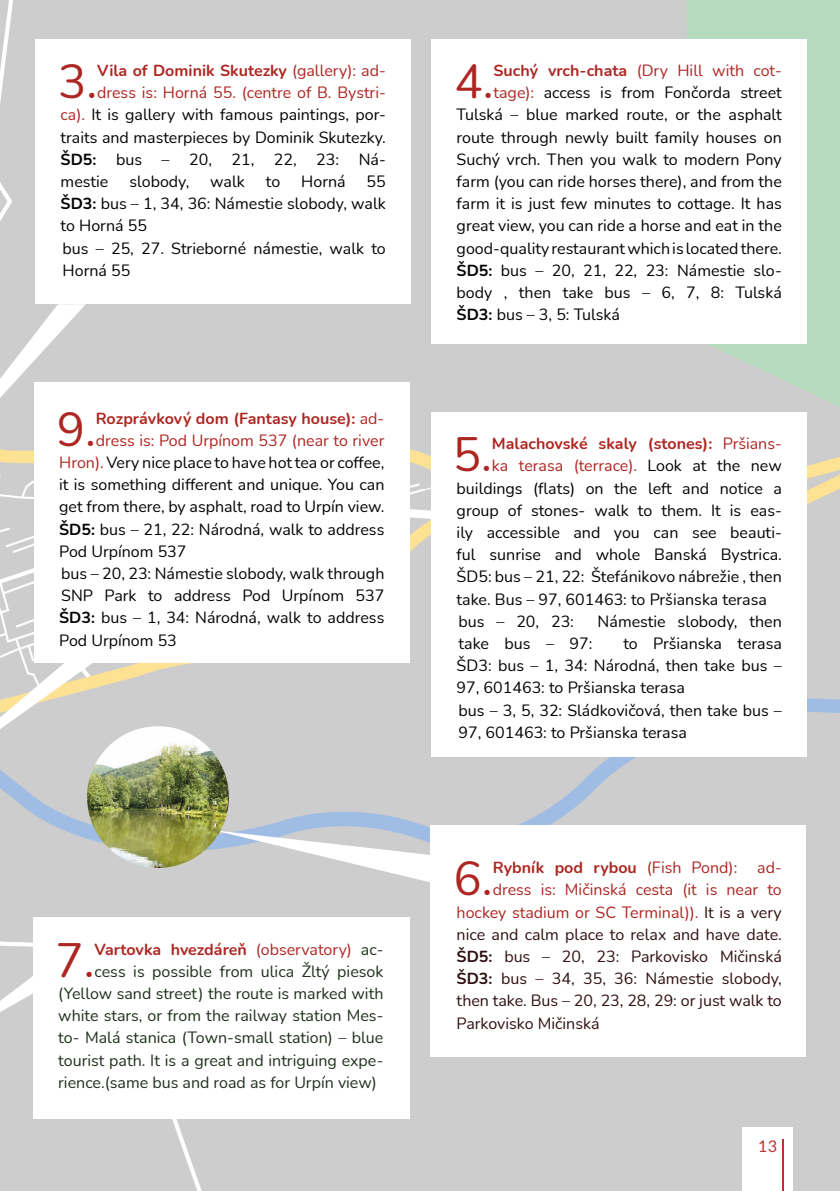
<style>
.page{position:relative;width:840px;height:1191px;background:#fff}
.page>*{position:absolute;margin:0;border:0;box-sizing:border-box;transform-origin:0 0}
.t1{font:47.2px "Nunito";color:#ad2621}
.t2{font:16px/22.2px "Nunito";color:#020304}
.t3{font:16px "Nunito";color:#20301d}
.t4{font:16px "Nunito";color:#ad2621}
.t5{font:700 16px "Nunito";color:#ad2621}
.t6{font:16px "Nunito";color:#2f0f11}
.t7{font:16px "Nunito";color:#040406}
.t8{font:16px "Lato";color:#bf3130}
.s1{font-weight:400}
.s2{color:#ad2621}
.s3{font-weight:700}
.s4{font-weight:400;color:#20301d}
.s5{color:#020304}
.s6{color:#2f0f11}
</style>
<div class="page">
<img style="left:0;top:0;width:839px;height:1191px">
<svg style="left:0;top:304px;width:86px;height:94px"></svg>
<svg style="left:0;top:972px;width:34px;height:40px"></svg>
<div style="left:34px;top:917px;width:375px;height:201px;background:#fff"></div>
<svg style="left:214px;top:830px;width:216px;height:53px"></svg>
<img style="left:87px;top:726px;width:142px;height:142px;border-radius:71px">
<div style="left:35px;top:39px;width:375px;height:265px;background:#fff"></div>
<div style="left:34px;top:382px;width:375px;height:280px;background:#fff"></div>
<svg style="left:0;top:662px;width:93px;height:130px;background:#d5d3cf"></svg>
<div style="left:430px;top:825px;width:375px;height:231px;background:#fff"></div>
<div style="left:431px;top:39px;width:375px;height:305px;background:#fff"></div>
<div style="left:431px;top:412px;width:375px;height:345px;background:#fff"></div>
<div style="left:741px;top:1127px;width:51px;height:64px;background:#fff"></div>
<hr style="left:781px;top:1139px;width:1px;height:52px;background:#bd3130">
<h1 class="t1" style="left:58px;top:49px;width:41px">3.</h1>
<p class="t5" style="left:97px;top:59px;width:290px">Vila of Dominik Skutezky <span class="s1">(gallery): ad-</span></p>
<p class="t4" style="left:97px;top:81px;width:290px">dress is: Horná 55. (centre of B. Bystri-</p>
<p class="t2" style="left:61px;top:103px;width:326px"><span class="s2">ca).</span> It is gallery with famous paintings, por-</p>
<p class="t2" style="left:61px;top:125px;width:326px">traits and masterpieces by Dominik Skutezky.</p>
<p class="t2" style="left:61px;top:147px;width:326px"><span class="s3">ŠD5:</span> bus – 20, 21, 22, 23: Ná-</p>
<p class="t2" style="left:61px;top:170px;width:49px">mestie</p>
<p class="t2" style="left:129px;top:170px;width:61px">slobody,</p>
<p class="t2" style="left:210px;top:170px;width:36px">walk</p>
<p class="t2" style="left:266px;top:170px;width:16px">to</p>
<p class="t2" style="left:301px;top:170px;width:46px">Horná</p>
<p class="t2" style="left:61px;top:170px;width:326px;text-indent:306px">55<br><span class="s3">ŠD3:</span> bus – 1, 34, 36: Námestie slobody, walk to Horná 55<br>bus – 25, 27. Strieborné námestie, walk to<br>Horná 55</p>
<h1 class="t1" style="left:57px;top:396px;width:41px">9.</h1>
<p class="t5" style="left:96px;top:406px;width:290px">Rozprávkový dom (Fantasy house): <span class="s1">ad-</span></p>
<p class="t4" style="left:96px;top:429px;width:290px">dress is: Pod Urpínom 537 (near to river</p>
<p class="t2" style="left:59px;top:450px;width:326px"><span class="s2">Hron).</span> Very nice place to have hot tea or coffee,</p>
<p class="t2" style="left:59px;top:473px;width:326px">it is something different and unique. You can</p>
<p class="t2" style="left:59px;top:495px;width:326px">get from there, by asphalt, road to Urpín view.</p>
<p class="t2" style="left:59px;top:517px;width:326px"><span class="s3">ŠD5:</span> bus – 21, 22: Národná, walk to address</p>
<p class="t2" style="left:59px;top:539px;width:129px">Pod Urpínom 537</p>
<p class="t2" style="left:61px;top:561px;width:324px">bus – 20, 23: Námestie slobody, walk through</p>
<p class="t2" style="left:61px;top:584px;width:324px">SNP Park to address Pod Urpínom 537</p>
<p class="t7" style="left:59px;top:606px;width:326px"><span class="s3">ŠD3:</span> bus – 1, 34: Národná, walk to address</p>
<p class="t7" style="left:59px;top:629px;width:119px">Pod Urpínom 53</p>
<h1 class="t1" style="left:55px;top:927px;width:41px">7.</h1>
<p class="t5" style="left:94px;top:937px;width:290px">Vartovka hvezdáreň <span class="s1">(observatory)</span> <span class="s4">ac-</span></p>
<p class="t3" style="left:94px;top:960px;width:290px">cess is possible from ulica Žltý piesok</p>
<p class="t3" style="left:58px;top:982px;width:326px">(Yellow sand street) the route is marked with</p>
<p class="t3" style="left:58px;top:1004px;width:326px">white stars, or from the railway station Mes-</p>
<p class="t3" style="left:58px;top:1026px;width:326px">to- Malá stanica (Town-small station) – blue</p>
<p class="t3" style="left:58px;top:1048px;width:326px">tourist path. It is a great and intriguing expe-</p>
<p class="t3" style="left:58px;top:1071px;width:320px">rience.(same bus and road as for Urpín view)</p>
<h1 class="t1" style="left:454px;top:49px;width:41px">4.</h1>
<p class="t4" style="left:493px;top:59px;width:290px"><span class="s3">Suchý vrch-chata</span> (Dry Hill with cot-</p>
<p class="t2" style="left:493px;top:81px;width:290px"><span class="s2">tage):</span> access is from Fončorda street</p>
<p class="t2" style="left:456px;top:103px;width:326px">Tulská – blue marked route, or the asphalt</p>
<p class="t2" style="left:456px;top:125px;width:326px">route through newly built family houses on</p>
<p class="t2" style="left:456px;top:147px;width:326px">Suchý vrch. Then you walk to modern Pony</p>
<p class="t2" style="left:456px;top:170px;width:326px">farm (you can ride horses there), and from the</p>
<p class="t2" style="left:456px;top:192px;width:326px">farm it is just few minutes to cottage. It has</p>
<p class="t2" style="left:456px;top:214px;width:326px">great view, you can ride a horse and eat in the</p>
<p class="t2" style="left:456px;top:236px;width:326px">good-quality restaurant which is located there.</p>
<p class="t2" style="left:456px;top:258px;width:326px"><span class="s3">ŠD5:</span> bus – 20, 21, 22, 23: Námestie slo-</p>
<p class="t2" style="left:456px;top:281px;width:326px">body , then take bus – 6, 7, 8: Tulská</p>
<p class="t2" style="left:456px;top:303px;width:165px"><span class="s3">ŠD3:</span> bus – 3, 5: Tulská</p>
<h1 class="t1" style="left:452px;top:422px;width:41px">5.</h1>
<p class="t5" style="left:491px;top:432px;width:291px">Malachovské skaly (stones): <span class="s1">Pršians-</span></p>
<p class="t4" style="left:491px;top:454px;width:291px">ka terasa (terrace). <span class="s5">Look at the new</span></p>
<p class="t2" style="left:456px;top:476px;width:326px">buildings (flats) on the left and notice a</p>
<p class="t2" style="left:456px;top:498px;width:326px">group of stones- walk to them. It is eas-</p>
<p class="t2" style="left:456px;top:521px;width:326px">ily accessible and you can see beauti-</p>
<p class="t2" style="left:456px;top:543px;width:326px">ful sunrise and whole Banská Bystrica.</p>
<p class="t2" style="left:456px;top:565px;width:326px">ŠD5: bus – 21, 22: Štefánikovo nábrežie , then</p>
<p class="t2" style="left:456px;top:587px;width:311px">take. Bus – 97, 601463: to Pršianska terasa</p>
<p class="t2" style="left:458px;top:609px;width:117px">bus – 20, 23:</p>
<p class="t2" style="left:597px;top:609px;width:185px">Námestie slobody, then</p>
<p class="t2" style="left:458px;top:632px;width:135px">take bus – 97:</p>
<p class="t2" style="left:456px;top:632px;width:326px;text-indent:167px">to Pršianska terasa ŠD3: bus – 1, 34: Národná, then take bus – 97, 601463: to Pršianska terasa<br>bus – 3, 5, 32: Sládkovičová, then take bus – 97, 601463: to Pršianska terasa</p>
<h1 class="t1" style="left:453px;top:846px;width:41px">6.</h1>
<p class="t5" style="left:492px;top:856px;width:290px">Rybník pod rybou <span class="s1">(Fish Pond): ad-</span></p>
<p class="t4" style="left:492px;top:878px;width:290px">dress is: Mičinská cesta (it is near to</p>
<p class="t4" style="left:456px;top:900px;width:326px">hockey stadium or SC Terminal)). <span class="s6">It is a very</span></p>
<p class="t6" style="left:456px;top:923px;width:326px">nice and calm place to relax and have date.</p>
<p class="t6" style="left:456px;top:945px;width:326px"><span class="s3">ŠD5:</span> bus – 20, 23: Parkovisko Mičinská</p>
<p class="t6" style="left:456px;top:967px;width:326px"><span class="s3">ŠD3:</span> bus – 34, 35, 36: Námestie slobody,</p>
<p class="t6" style="left:456px;top:989px;width:326px">then take. Bus – 20, 23, 28, 29: or just walk to</p>
<p class="t6" style="left:456px;top:1011px;width:144px">Parkovisko Mičinská</p>
<p class="t8" style="left:757px;top:1137px;width:21px">13</p>
</div>
